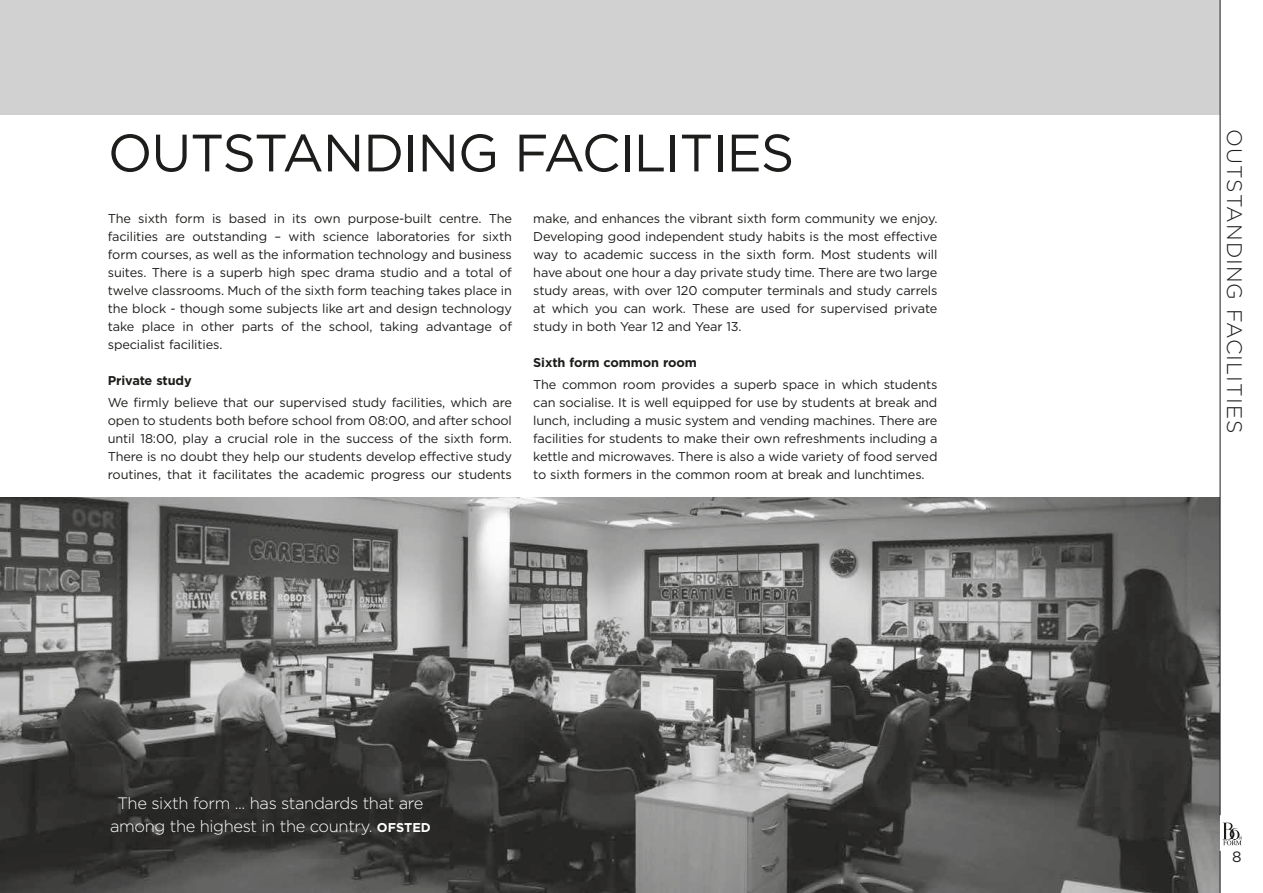
<style>
.page{position:relative;width:1263px;height:893px;background:#fff}
.page>*{position:absolute;margin:0;border:0;box-sizing:border-box;transform-origin:0 0}
.t1{font:52.5px "Gotham";letter-spacing:-.02em;color:#1d1d1b}
.t2{font:300 21px "Gotham";letter-spacing:.05em;color:#1d1d1b}
.t3{font:300 16.5px/22.5px "Gotham";letter-spacing:-.02em;color:#fff;text-align:center}
.t4{font:15px "Gotham";color:#1d1d1b}
.t5{font:12.75px/18px "Gotham";letter-spacing:-.01em;color:#1d1d1b;text-align:justify}
.t6{font:700 12.75px "Gotham";letter-spacing:-.01em;color:#1d1d1b}
.s1{font-weight:700;font-size:12.75px}
</style>
<div class="page">
<img style="left:0;top:497px;width:1219px;height:396px">
<div style="left:0;top:0;width:1263px;height:115px;background:#d1d1d1"></div>
<svg style="left:1219px;top:0;width:44px;height:893px"></svg>
<h1 class="t1" style="left:108px;top:119px;width:688px">OUTSTANDING FACILITIES</h1>
<p class="t5" style="left:108px;top:209px;width:406px">The sixth form is based in its own purpose-built centre. The facilities are outstanding – with science laboratories for sixth form courses, as well as the information technology and business suites. There is a superb high spec drama studio and a total of twelve classrooms. Much of the sixth form teaching takes place in the block - though some subjects like art and design technology take place in other parts of the school, taking advantage of specialist facilities.</p>
<p class="t6" style="left:108px;top:372px;width:85px">Private study</p>
<p class="t5" style="left:108px;top:393px;width:406px">We firmly believe that our supervised study facilities, which are open to students both before school from 08:00, and after school until 18:00, play a crucial role in the success of the sixth form.<br>There is no doubt they help our students develop effective study routines, that it facilitates the academic progress our students</p>
<p class="t5" style="left:533px;top:209px;width:406px">make, and enhances the vibrant sixth form community we enjoy.<br>Developing good independent study habits is the most effective way to academic success in the sixth form. Most students will have about one hour a day private study time. There are two large study areas, with over 120 computer terminals and study carrels at which you can work. These are used for supervised private study in both Year 12 and Year 13.</p>
<p class="t6" style="left:533px;top:354px;width:165px">Sixth form common room</p>
<p class="t5" style="left:533px;top:375px;width:406px">The common room provides a superb space in which students can socialise. It is well equipped for use by students at break and lunch, including a music system and vending machines. There are facilities for students to make their own refreshments including a kettle and microwaves. There is also a wide variety of food served to sixth formers in the common room at break and lunchtimes.</p>
<p class="t3" style="left:110px;top:791px;width:322px">The sixth form ... has standards that are among the highest in the country. <span class="s1">OFSTED</span></p>
<h2 class="t2" style="left:1248px;top:129px;width:306px;rotate:90deg">OUTSTANDING FACILITIES</h2>
<p class="t4" style="left:1232px;top:847px;width:11px">8</p>
</div>
